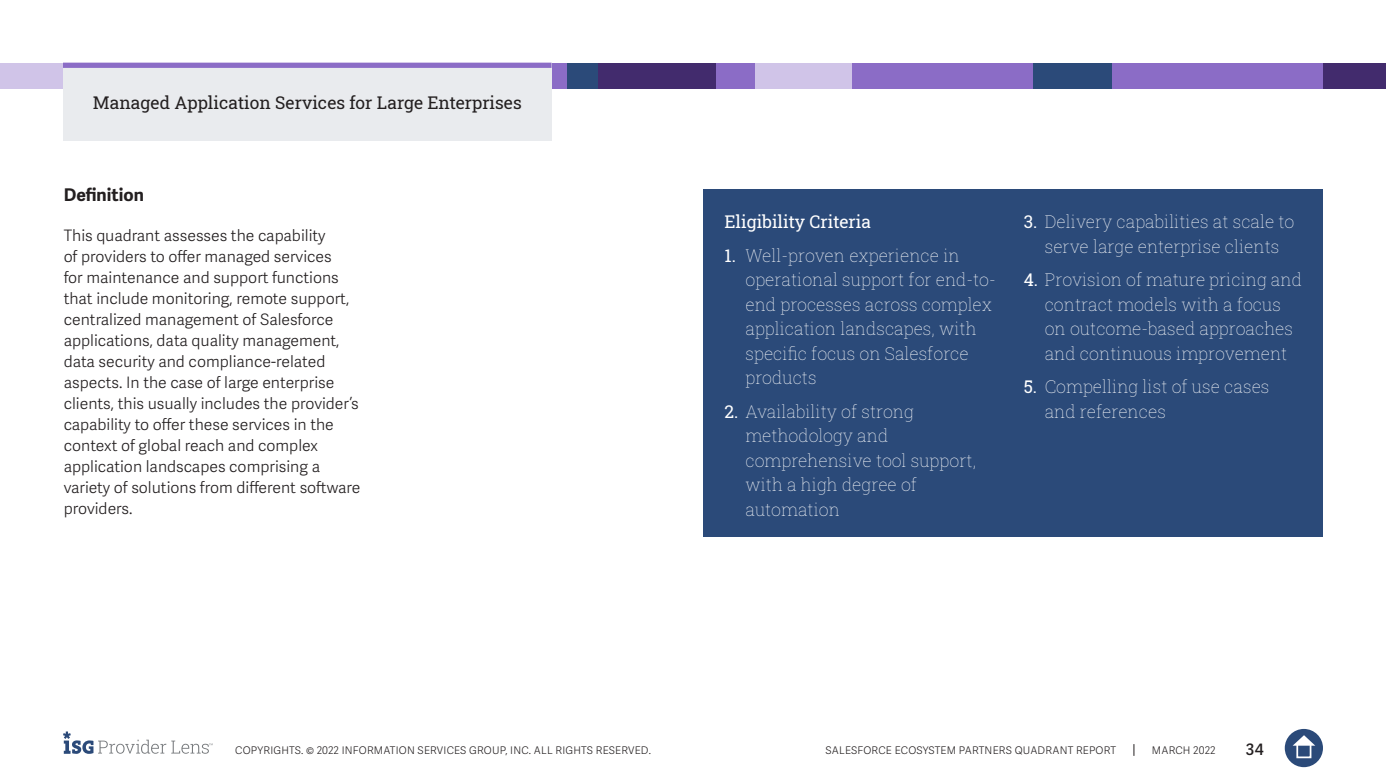
<style>
.page{position:relative;width:1386px;height:780px;background:#fff}
.page>*{position:absolute;margin:0;border:0;box-sizing:border-box;transform-origin:0 0}
.t1{font:17.5px/24.5px "Roboto Slab ISG P Thin";color:#fff}
.Section_Label_Purple{font:17.5px "Roboto Slab ISG P Regular";color:#231f20}
.t2{font:17.5px "Roboto Slab ISG P Regular";color:#fff}
.t3{font:700 17.5px "Adelle Sans";color:#231f20}
.t4{font:300 15.75px/21px "Adelle Sans";color:#231f20}
.t5{font:600 15.75px "Adelle Sans";color:#231f20}
.t6{font:300 10.5px "Adelle Sans";letter-spacing:.02em;color:#231f20}
.s1{font-family:"Roboto Slab ISG P Regular"}
</style>
<div class="page">
<svg style="left:1133px;top:744px;width:1px;height:12px"></svg>
<div style="left:1285px;top:729px;width:38px;height:38px;background:#2b4a79;border-radius:50%"></div>
<svg style="left:1293px;top:735px;width:22px;height:10px"></svg>
<div style="left:1296px;top:743px;width:15px;height:15px;border:2px solid #fff"></div>
<svg style="left:63px;top:731px;width:150px;height:23px"></svg>
<div style="left:1047px;top:63px;width:276px;height:26px;background:#8b6cc6"></div>
<div style="left:0;top:63px;width:158px;height:26px;background:#d0c4e8"></div>
<div style="left:158px;top:63px;width:409px;height:26px;background:#8b6cc6"></div>
<div style="left:850px;top:63px;width:184px;height:26px;background:#8b6cc6"></div>
<div style="left:1323px;top:63px;width:63px;height:26px;background:#422b6d"></div>
<div style="left:1033px;top:63px;width:79px;height:26px;background:#2b4a79"></div>
<div style="left:754px;top:63px;width:98px;height:26px;background:#d0c4e8"></div>
<div style="left:598px;top:63px;width:157px;height:26px;background:#8b6cc6"></div>
<div style="left:598px;top:63px;width:118px;height:26px;background:#422b6d"></div>
<div style="left:567px;top:63px;width:31px;height:26px;background:#2b4a79"></div>
<div style="left:704px;top:189px;width:619px;height:348px;background:#2b4a79"></div>
<div style="left:63px;top:63px;width:489px;height:78px;background:#e9ebee"></div>
<div style="left:63px;top:63px;width:489px;height:5px;background:#8b6cc6"></div>
<p class="Section_Label_Purple" style="left:93px;top:91px;width:431px">Managed Application Services for Large Enterprises</p>
<p class="t3" style="left:64px;top:184px;width:82px">Definition</p>
<p class="t4" style="left:64px;top:225px;width:298px">This quadrant assesses the capability<br>of providers to offer managed services<br>for maintenance and support functions that include monitoring, remote support, centralized management of Salesforce applications, data quality management, data security and compliance-related aspects. In the case of large enterprise clients, this usually includes the provider’s capability to offer these services in the context of global reach and complex application landscapes comprising a variety of solutions from different software providers.</p>
<p class="t2" style="left:724px;top:210px;width:148px">Eligibility Criteria</p>
<p class="t1" style="left:746px;top:243px;width:252px;text-indent:-21px"><span class="s1">1.</span> Well-proven experience in operational support for end-to&shy;end processes across complex application landscapes, with specific focus on Salesforce products</p>
<p class="t1" style="left:746px;top:398px;width:232px;text-indent:-21px"><span class="s1">2.</span> Availability of strong methodology and comprehensive tool support, with a high degree of automation</p>
<p class="t1" style="left:1024px;top:209px;width:272px;text-align:center"><span class="s1">3.</span> Delivery capabilities at scale to serve large enterprise clients</p>
<p class="t1" style="left:1045px;top:267px;width:259px;text-indent:-21px"><span class="s1">4.</span> Provision of mature pricing and contract models with a focus on outcome-based approaches and continuous improvement</p>
<p class="t1" style="left:1045px;top:374px;width:226px;text-indent:-21px"><span class="s1">5.</span> Compelling list of use cases and references</p>
<p class="t6" style="left:235px;top:744px;width:417px">COPYRIGHTS. © 2022 INFORMATION SERVICES GROUP, INC. ALL RIGHTS RESERVED.</p>
<p class="t6" style="left:826px;top:744px;width:292px">SALESFORCE ECOSYSTEM PARTNERS QUADRANT REPORT</p>
<p class="t6" style="left:1152px;top:744px;width:65px">MARCH 2022</p>
<p class="t5" style="left:1246px;top:740px;width:19px">34</p>
</div>
